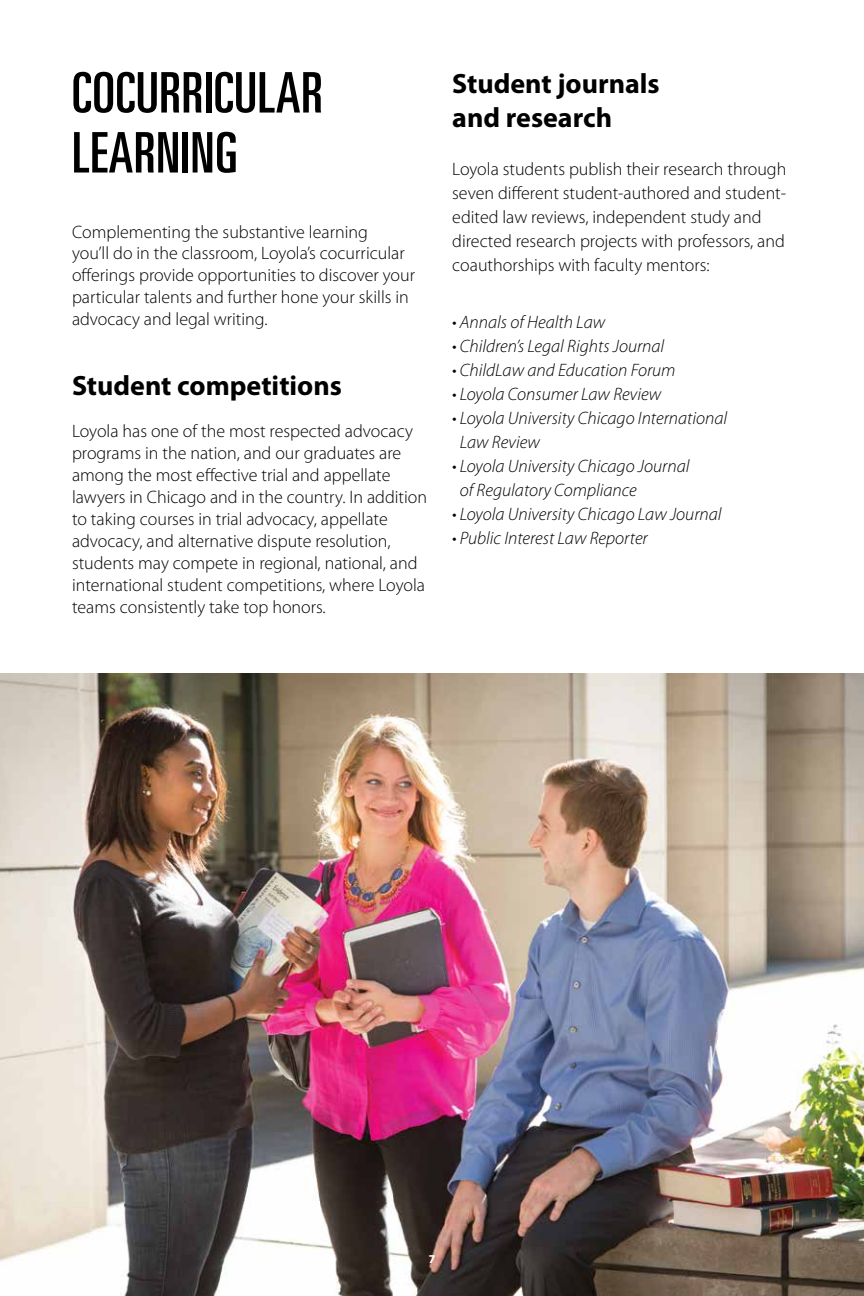
<style>
.page{position:relative;width:864px;height:1296px;background:#fff}
.page>*{position:absolute;margin:0;border:0;box-sizing:border-box;transform-origin:0 0}
.t1{font:ultra-condensed 56px/60px "Univers LT Std";letter-spacing:.01em;color:#000}
.t2{font:700 28px/33.6px "Myriad Pro";color:#000}
.t3{font:300 18px/22px "Myriad Pro";color:#000}
.t4{font:italic 300 18px/24px "Myriad Pro";color:#000}
.t5{font:700 12px "Myriad Pro";color:#fff}
</style>
<div class="page">
<img style="left:0;top:673px;width:864px;height:623px">
<h1 class="t1" style="left:72px;top:62px;width:252px">COCURRICULAR<br>LEARNING</h1>
<p class="t3" style="left:72px;top:220px;width:345px">Complementing the substantive learning<br>you’ll do in the classroom, Loyola’s cocurricular offerings provide opportunities to discover your particular talents and further hone your skills in advocacy and legal writing.</p>
<h2 class="t2" style="left:72px;top:368px;width:272px">Student competitions</h2>
<p class="t3" style="left:72px;top:420px;width:357px">Loyola has one of the most respected advocacy programs in the nation, and our graduates are among the most effective trial and appellate lawyers in Chicago and in the country. In addition to taking courses in trial advocacy, appellate advocacy, and alternative dispute resolution, students may compete in regional, national, and international student competitions, where Loyola teams consistently take top honors.</p>
<h2 class="t2" style="left:452px;top:66px;width:209px">Student journals and research</h2>
<p class="t3" style="left:452px;top:156px;width:336px;line-height:24px">Loyola students publish their research through seven different student-authored and student&shy;edited law reviews, independent study and directed research projects with professors, and coauthorships with faculty mentors:</p>
<p class="t4" style="left:452px;top:310px;width:154px">• Annals of Health Law</p>
<p class="t4" style="left:452px;top:334px;width:214px">• Children’s Legal Rights Journal</p>
<p class="t4" style="left:452px;top:358px;width:225px">• ChildLaw and Education Forum</p>
<p class="t4" style="left:452px;top:382px;width:211px">• Loyola Consumer Law Review</p>
<p class="t4" style="left:460px;top:406px;width:269px;text-indent:-8px">• Loyola University Chicago International<br>Law Review</p>
<p class="t4" style="left:460px;top:454px;width:231px;text-indent:-8px">• Loyola University Chicago Journal of Regulatory Compliance</p>
<p class="t4" style="left:452px;top:502px;width:271px">• Loyola University Chicago Law Journal</p>
<p class="t4" style="left:452px;top:526px;width:197px">• Public Interest Law Reporter</p>
<p class="t5" style="left:429px;top:1252px;width:8px">7</p>
</div>
